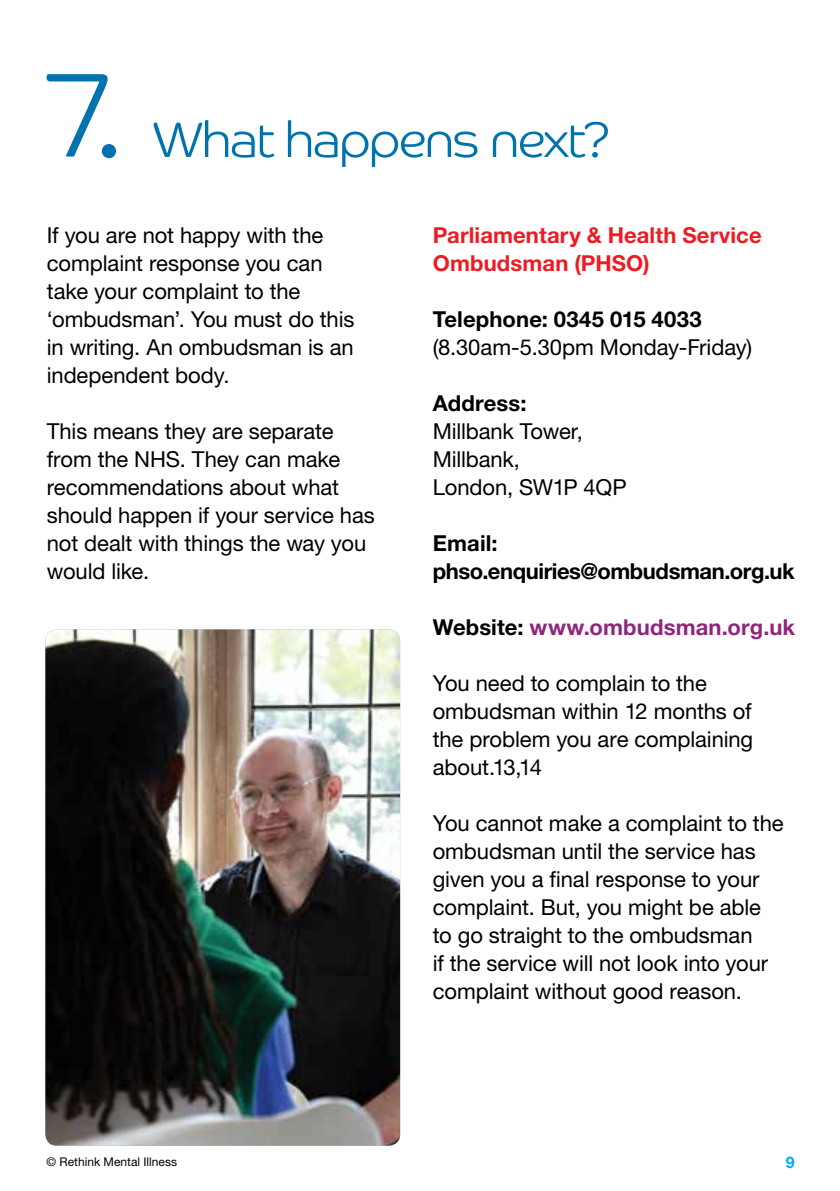
<style>
.page{position:relative;width:840px;height:1191px;background:#fff}
.page>*{position:absolute;margin:0;border:0;box-sizing:border-box;transform-origin:0 0}
.t1{font:300 120px "Co Rethink";color:#0073ae}
.t2{font:300 50px "Co Rethink";letter-spacing:-.025em;color:#0073ae}
.t3{font:22px/28px "Helvetica Neue LT Pro";letter-spacing:-.005em;color:#000}
.t4{font:700 22px/28px "Helvetica Neue LT Pro";letter-spacing:.005em;color:#ed1c24}
.t5{font:700 22px/28px "Helvetica Neue LT Pro";letter-spacing:-.015em;color:#000}
.t6{font:700 22px "Helvetica Neue LT Pro";letter-spacing:.005em;color:#90257d}
.t7{font:700 22px "Helvetica Neue LT Pro";letter-spacing:.005em;color:#000}
.t8{font:700 22px "Helvetica Neue LT Pro";letter-spacing:.01em;color:#000}
.t9{font:700 16px "Helvetica Neue LT Pro";color:#00aeef}
.t10{font:12px "Helvetica Neue LT Pro";color:#000}
.s1{color:#000}
</style>
<div class="page">
<img style="left:45px;top:629px;width:355px;height:516px">
<h1 class="t1" style="left:45px;top:44px;width:81px">7.</h1>
<h2 class="t2" style="left:153px;top:110px;width:458px">What happens next?</h2>
<p class="t3" style="left:47px;top:220px;width:309px">If you are not happy with the complaint response you can take your complaint to the ‘ombudsman’. You must do this in writing. An ombudsman is an independent body.</p>
<p class="t3" style="left:47px;top:416px;width:329px">This means they are separate from the NHS. They can make recommendations about what should happen if your service has not dealt with things the way you would like.</p>
<p class="t4" style="left:432px;top:220px;width:330px">Parliamentary &amp; Health Service<br>Ombudsman (PHSO)</p>
<p class="t7" style="left:432px;top:305px;width:270px">Telephone: 0345 015 4033</p>
<p class="t3" style="left:432px;top:332px;width:321px">(8.30am-5.30pm Monday-Friday)</p>
<p class="t8" style="left:432px;top:389px;width:95px">Address:</p>
<p class="t3" style="left:432px;top:416px;width:195px">Millbank Tower,<br>Millbank,<br>London, SW1P 4QP</p>
<p class="t5" style="left:432px;top:528px;width:363px">Email: phso.enquiries@ombudsman.org.uk</p>
<p class="t6" style="left:432px;top:613px;width:364px"><span class="s1">Website:</span> www.ombudsman.org.uk</p>
<p class="t3" style="left:432px;top:668px;width:322px">You need to complain to the ombudsman within 12 months of the problem you are complaining about.13,14</p>
<p class="t3" style="left:432px;top:808px;width:352px">You cannot make a complaint to the ombudsman until the service has given you a final response to your complaint. But, you might be able to go straight to the ombudsman<br>if the service will not look into your complaint without good reason.</p>
<p class="t10" style="left:47px;top:1154px;width:132px">© Rethink Mental Illness</p>
<p class="t9" style="left:785px;top:1152px;width:10px">9</p>
</div>
